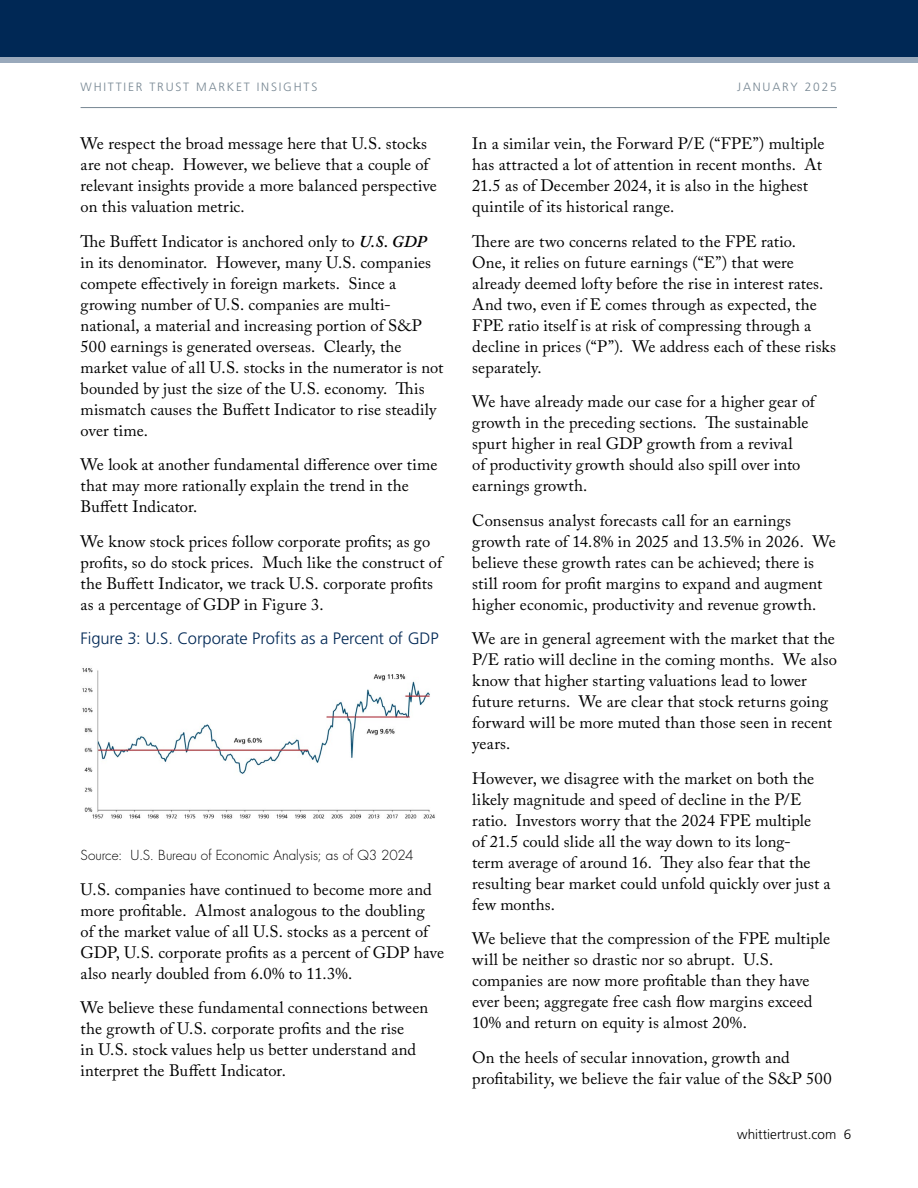
<style>
.page{position:relative;width:918px;height:1188px;background:#fff}
.page>*{position:absolute;margin:0;border:0;box-sizing:border-box;transform-origin:0 0}
.t1{font:16.5px/21px "Adobe Caslon Pro";letter-spacing:.005em;color:#000}
.t2{font:300 16.5px "Frutiger LT Pro";letter-spacing:-.005em;color:#002855}
.t3{font:300 13.5px "Futura Std";color:#000}
.t4{font:300 13.5px "Frutiger LT Pro";color:#000}
.t5{font:300 12px "Frutiger LT Pro";letter-spacing:.15em;color:#768692}
.s1{font-weight:600;font-style:italic}
</style>
<div class="page">
<hr style="left:81px;top:107px;width:756px;height:1px;background:#768692">
<div style="left:0;top:0;width:918px;height:63px;background:#002855"></div>
<div style="left:0;top:57px;width:918px;height:6px;background:#99a9bb"></div>
<img style="left:82px;top:668px;width:353px;height:151px">
<p class="t5" style="left:81px;top:80px;width:238px">WHITTIER TRUST MARKET INSIGHTS</p>
<p class="t5" style="left:737px;top:80px;width:101px">JANUARY 2025</p>
<p class="t1" style="left:81px;top:133px;width:358px">We respect the broad message here that U.S. stocks are not cheap. However, we believe that a couple of relevant insights provide a more balanced perspective on this valuation metric.</p>
<p class="t1" style="left:81px;top:231px;width:364px">The Buffett Indicator is anchored only to <span class="s1">U.S. GDP </span>in its denominator. However, many U.S. companies compete effectively in foreign markets. Since a growing number of U.S. companies are multi&shy;national, a material and increasing portion of S&amp;P 500 earnings is generated overseas. Clearly, the market value of all U.S. stocks in the numerator is not bounded by just the size of the U.S. economy. This mismatch causes the Buffett Indicator to rise steadily over time.</p>
<p class="t1" style="left:81px;top:454px;width:358px">We look at another fundamental difference over time that may more rationally explain the trend in the<br>Buffett Indicator.</p>
<p class="t1" style="left:81px;top:531px;width:363px">We know stock prices follow corporate profits; as go profits, so do stock prices. Much like the construct of the Buffett Indicator, we track U.S. corporate profits as a percentage of GDP in Figure 3.</p>
<p class="t2" style="left:81px;top:629px;width:360px">Figure 3: U.S. Corporate Profits as a Percent of GDP</p>
<p class="t3" style="left:81px;top:847px;width:335px">Source: U.S. Bureau of Economic Analysis; as of Q3 2024</p>
<p class="t1" style="left:81px;top:879px;width:365px">U.S. companies have continued to become more and more profitable. Almost analogous to the doubling<br>of the market value of all U.S. stocks as a percent of GDP, U.S. corporate profits as a percent of GDP have also nearly doubled from 6.0% to 11.3%.</p>
<p class="t1" style="left:81px;top:997px;width:349px">We believe these fundamental connections between the growth of U.S. corporate profits and the rise<br>in U.S. stock values help us better understand and interpret the Buffett Indicator.</p>
<p class="t1" style="left:472px;top:133px;width:354px">In a similar vein, the Forward P/E (“FPE”) multiple has attracted a lot of attention in recent months. At 21.5 as of December 2024, it is also in the highest quintile of its historical range.</p>
<p class="t1" style="left:472px;top:231px;width:365px">There are two concerns related to the FPE ratio.<br>One, it relies on future earnings (“E”) that were already deemed lofty before the rise in interest rates.<br>And two, even if E comes through as expected, the FPE ratio itself is at risk of compressing through a decline in prices (“P”). We address each of these risks separately.</p>
<p class="t1" style="left:472px;top:391px;width:344px">We have already made our case for a higher gear of growth in the preceding sections. The sustainable spurt higher in real GDP growth from a revival<br>of productivity growth should also spill over into earnings growth.</p>
<p class="t1" style="left:472px;top:510px;width:365px">Consensus analyst forecasts call for an earnings growth rate of 14.8% in 2025 and 13.5% in 2026. We believe these growth rates can be achieved; there is still room for profit margins to expand and augment higher economic, productivity and revenue growth.</p>
<p class="t1" style="left:472px;top:628px;width:366px">We are in general agreement with the market that the P/E ratio will decline in the coming months. We also know that higher starting valuations lead to lower future returns. We are clear that stock returns going forward will be more muted than those seen in recent years.</p>
<p class="t1" style="left:472px;top:768px;width:360px">However, we disagree with the market on both the likely magnitude and speed of decline in the P/E ratio. Investors worry that the 2024 FPE multiple<br>of 21.5 could slide all the way down to its long-<br>term average of around 16. They also fear that the resulting bear market could unfold quickly over just a few months.</p>
<p class="t1" style="left:472px;top:928px;width:359px">We believe that the compression of the FPE multiple will be neither so drastic nor so abrupt. U.S. companies are now more profitable than they have ever been; aggregate free cash flow margins exceed 10% and return on equity is almost 20%.</p>
<p class="t1" style="left:472px;top:1047px;width:361px">On the heels of secular innovation, growth and profitability, we believe the fair value of the S&amp;P 500</p>
<p class="t4" style="left:737px;top:1127px;width:115px">whittiertrust.com 6</p>
</div>
